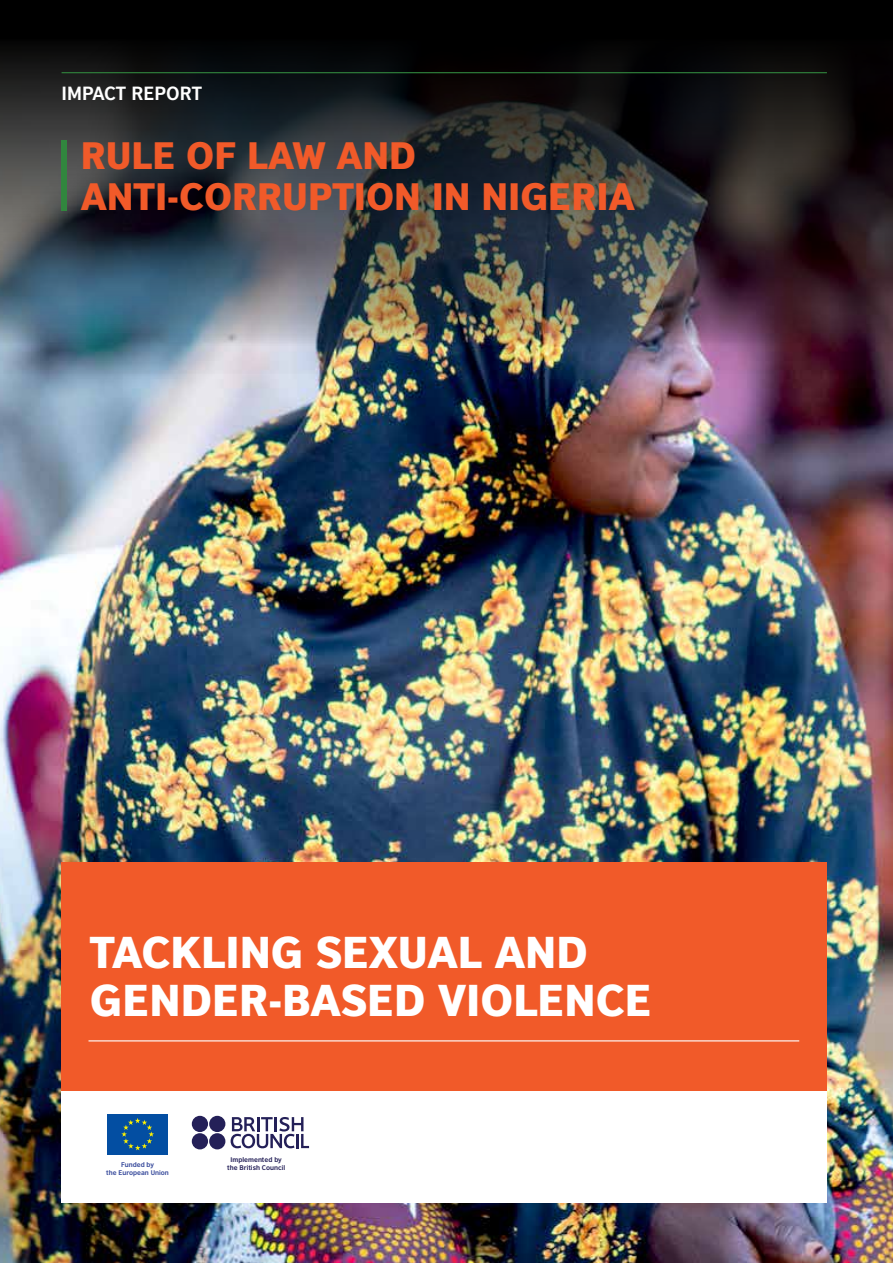
<style>
.page{position:relative;width:893px;height:1263px;background:#fff}
.page>*{position:absolute;margin:0;border:0;box-sizing:border-box;transform-origin:0 0}
.t1{font:900 42px/48px "British Council Sans";color:#fff}
.t2{font:900 36px/40.5px "British Council Sans";color:#f15a29}
.t3{font:700 18px "British Council Sans";color:#fff}
.t4{font:700 6.45px/7.6px "British Council Sans";color:#242058;text-align:center}
.t5{font:700 6.45px/7.6px "British Council Sans";color:#36499b;text-align:center}
</style>
<div class="page">
<img style="left:0;top:374px;width:893px;height:889px">
<img style="left:0;top:0;width:893px;height:374px">
<hr style="left:62px;top:72px;width:765px;height:1px;background:#31863e">
<div style="left:62px;top:141px;width:5px;height:70px;background:#31863e"></div>
<div style="left:62px;top:1089px;width:765px;height:114px;background:#fff"></div>
<div style="left:62px;top:862px;width:765px;height:229px;background:#f15a29"></div>
<hr style="left:88px;top:1040px;width:711px;height:1px;background:#fff">
<div style="left:107px;top:1114px;width:61px;height:41px;background:#034ea2"></div>
<svg style="left:121px;top:1118px;width:33px;height:32px"></svg>
<svg style="left:231px;top:1117px;width:78px;height:31px"></svg>
<div style="left:192px;top:1133px;width:16px;height:16px;background:#242058;border-radius:50%"></div>
<div style="left:209px;top:1133px;width:16px;height:16px;background:#242058;border-radius:50%"></div>
<div style="left:192px;top:1116px;width:16px;height:16px;background:#242058;border-radius:50%"></div>
<div style="left:209px;top:1116px;width:16px;height:16px;background:#242058;border-radius:50%"></div>
<p class="t3" style="left:62px;top:78px;width:142px">IMPACT REPORT</p>
<p class="t2" style="left:81px;top:131px;width:556px">RULE OF LAW AND<br>ANTI-CORRUPTION IN NIGERIA</p>
<p class="t1" style="left:90px;top:923px;width:563px">TACKLING SEXUAL AND<br>GENDER-BASED VIOLENCE</p>
<p class="t5" style="left:106px;top:1160px;width:64px">Funded by<br>the European Union</p>
<p class="t4" style="left:227px;top:1155px;width:60px">Implemented by the British Council</p>
</div>
